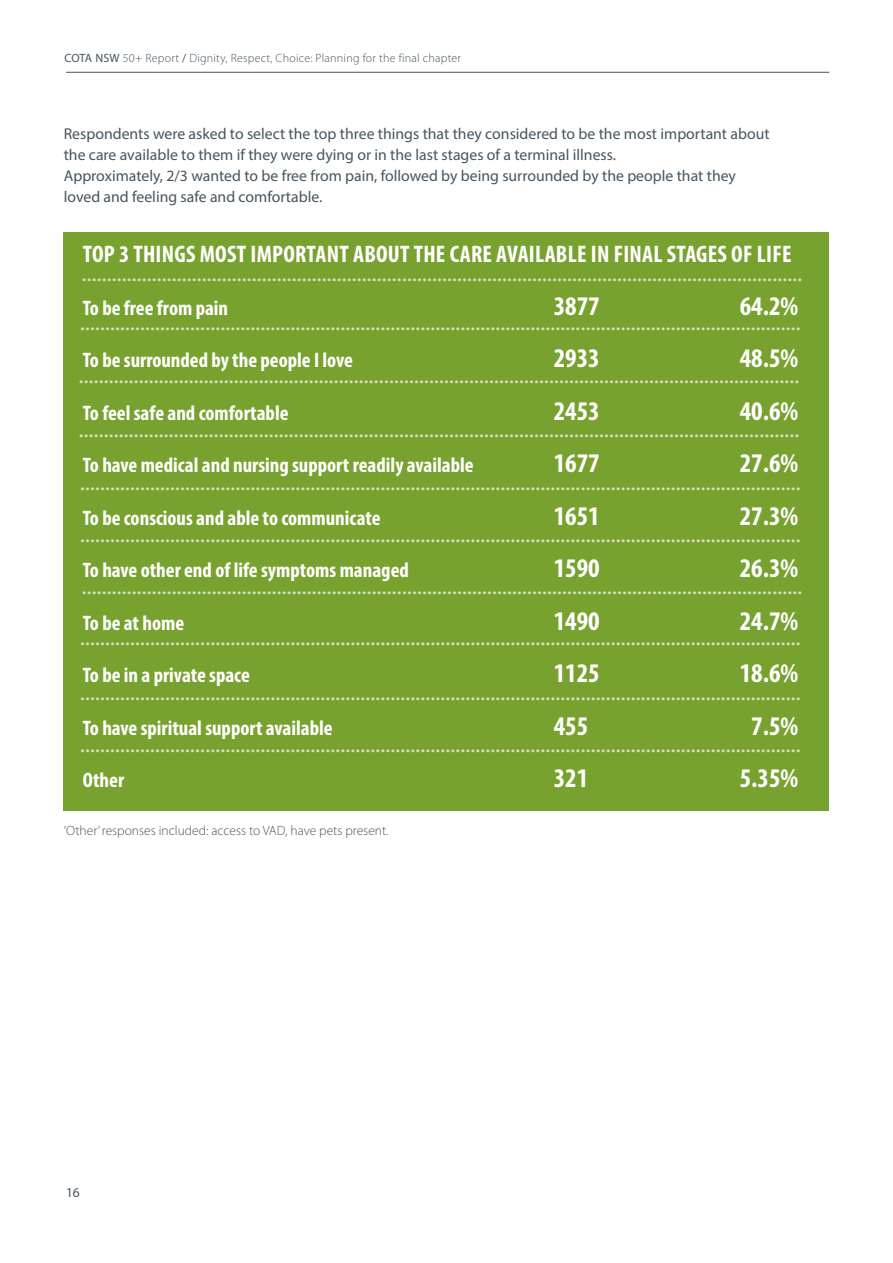
<style>
.page{position:relative;width:893px;height:1263px;background:#fff}
.page>*{position:absolute;margin:0;border:0;box-sizing:border-box;transform-origin:0 0}
.t1{font:700 condensed 27px "Myriad Pro";color:#fff}
.t2{font:700 condensed 24px "Myriad Pro";letter-spacing:.01em;color:#fff}
.t3{font:700 condensed 21px "Myriad Pro";color:#fff}
.t4{font:700 18px "Optima";color:#d5e1c0}
.t5{font:15.75px/21px "Myriad Pro";color:#455560}
.t6{font:300 13.5px "Myriad Pro";color:#455560}
.t7{font:13.5px "Myriad Pro";color:#455560}
.t8{font:300 12px "Myriad Pro";letter-spacing:.02em;color:#455560}
.s1{font-weight:400}
</style>
<div class="page">
<hr style="left:66px;top:72px;width:763px;height:1px;background:#455560">
<div style="left:64px;top:233px;width:765px;height:578px;background:#78a22f"></div>
<p class="t8" style="left:64px;top:51px;width:398px"><span class="s1">COTA NSW</span> 50+ Report <span class="s1">/</span> Dignity, Respect, Choice: Planning for the final chapter</p>
<p class="t5" style="left:64px;top:123px;width:707px">Respondents were asked to select the top three things that they considered to be the most important about the care available to them if they were dying or in the last stages of a terminal illness.<br>Approximately, 2/3 wanted to be free from pain, followed by being surrounded by the people that they loved and feeling safe and comfortable.</p>
<h2 class="t2" style="left:83px;top:239px;width:710px">TOP 3 THINGS MOST IMPORTANT ABOUT THE CARE AVAILABLE IN FINAL STAGES OF LIFE</h2>
<p class="t3" style="left:83px;top:295px;width:147px">To be free from pain</p>
<h1 class="t1" style="left:554px;top:289px;width:48px">3877</h1>
<h1 class="t1" style="left:740px;top:289px;width:60px">64.2%</h1>
<p class="t3" style="left:83px;top:347px;width:272px">To be surrounded by the people I love</p>
<h1 class="t1" style="left:554px;top:341px;width:48px">2933</h1>
<h1 class="t1" style="left:740px;top:341px;width:60px">48.5%</h1>
<p class="t3" style="left:83px;top:400px;width:207px">To feel safe and comfortable</p>
<h1 class="t1" style="left:554px;top:394px;width:48px">2453</h1>
<h1 class="t1" style="left:740px;top:394px;width:60px">40.6%</h1>
<p class="t3" style="left:83px;top:452px;width:392px">To have medical and nursing support readily available</p>
<h1 class="t1" style="left:554px;top:446px;width:48px">1677</h1>
<h1 class="t1" style="left:740px;top:446px;width:60px">27.6%</h1>
<p class="t3" style="left:83px;top:505px;width:299px">To be conscious and able to communicate</p>
<h1 class="t1" style="left:554px;top:499px;width:48px">1651</h1>
<h1 class="t1" style="left:740px;top:499px;width:60px">27.3%</h1>
<p class="t3" style="left:83px;top:557px;width:328px">To have other end of life symptoms managed</p>
<h1 class="t1" style="left:554px;top:551px;width:48px">1590</h1>
<h1 class="t1" style="left:740px;top:551px;width:60px">26.3%</h1>
<p class="t3" style="left:83px;top:610px;width:103px">To be at home</p>
<h1 class="t1" style="left:554px;top:604px;width:48px">1490</h1>
<h1 class="t1" style="left:740px;top:604px;width:60px">24.7%</h1>
<p class="t3" style="left:83px;top:662px;width:169px">To be in a private space</p>
<h1 class="t1" style="left:554px;top:656px;width:48px">1125</h1>
<h1 class="t1" style="left:740px;top:656px;width:60px">18.6%</h1>
<p class="t3" style="left:83px;top:715px;width:251px">To have spiritual support available</p>
<h1 class="t1" style="left:554px;top:709px;width:36px">455</h1>
<h1 class="t1" style="left:751px;top:709px;width:49px">7.5%</h1>
<p class="t3" style="left:83px;top:767px;width:43px">Other</p>
<h1 class="t1" style="left:554px;top:761px;width:36px">321</h1>
<h1 class="t1" style="left:740px;top:761px;width:60px">5.35%</h1>
<p class="t4" style="left:82px;top:264px;width:722px">................................................................................................................................................</p>
<p class="t4" style="left:80px;top:314px;width:722px">................................................................................................................................................</p>
<p class="t4" style="left:79px;top:366px;width:722px">................................................................................................................................................</p>
<p class="t4" style="left:79px;top:421px;width:722px">................................................................................................................................................</p>
<p class="t4" style="left:80px;top:473px;width:722px">................................................................................................................................................</p>
<p class="t4" style="left:80px;top:525px;width:722px">................................................................................................................................................</p>
<p class="t4" style="left:82px;top:578px;width:722px">................................................................................................................................................</p>
<p class="t4" style="left:80px;top:629px;width:722px">................................................................................................................................................</p>
<p class="t4" style="left:80px;top:683px;width:722px">................................................................................................................................................</p>
<p class="t4" style="left:80px;top:736px;width:722px">................................................................................................................................................</p>
<p class="t6" style="left:64px;top:822px;width:326px">‘Other’ responses included: access to VAD, have pets present.</p>
<p class="t7" style="left:66px;top:1184px;width:15px">16</p>
</div>
